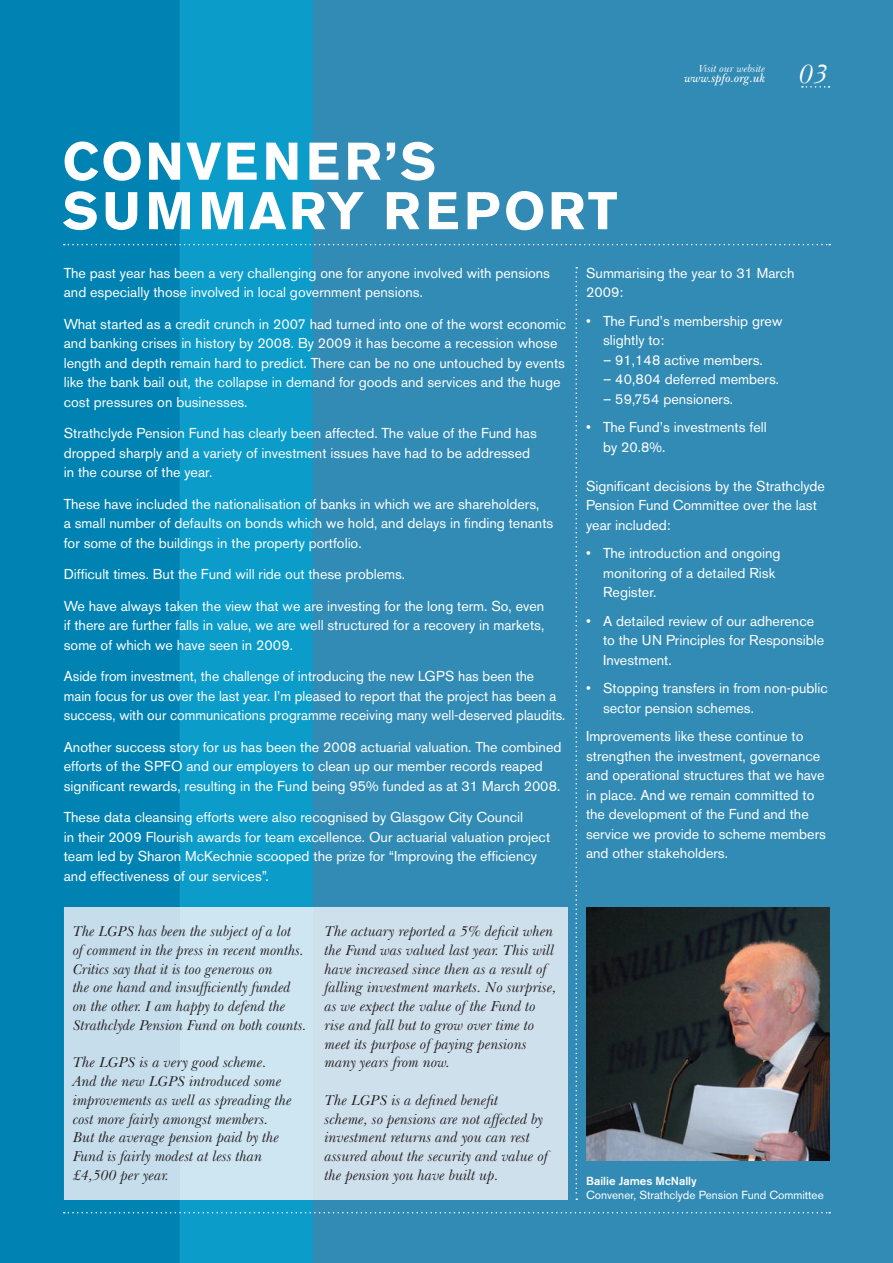
<style>
.page{position:relative;width:893px;height:1263px;background:#318bb5}
.page>*{position:absolute;margin:0;border:0;box-sizing:border-box;transform-origin:0 0}
.t1{font:700 52.5px/49.5px "Akzidenz Grotesk BE";letter-spacing:.06em;color:#fff}
.t2{font:italic 27px "New Baskerville IT Cby BT";color:#fff}
.t3{font:italic 14.7px/18.8px "New Baskerville IT Cby BT";color:#231f20}
.t4{font:14.25px/19.5px "Akzidenz Grotesk BE";color:#fff}
.t5{font:italic 600 12px "New Baskerville IT Cby BT";color:#fff}
.t6{font:11.7px "Akzidenz Grotesk BE";color:#fff}
.t7{font:500 11.7px "Akzidenz Grotesk BE";color:#fff}
.t8{font:italic 10.5px "New Baskerville IT Cby BT";color:#fff}
</style>
<div class="page">
<div style="left:180px;top:0;width:133px;height:1263px;background:#0b9cca"></div>
<div style="left:0;top:0;width:180px;height:1263px;background:#0083b2"></div>
<svg style="left:575px;top:267px;width:2px;height:933px"></svg>
<svg style="left:64px;top:244px;width:766px;height:1px"></svg>
<svg style="left:64px;top:1212px;width:766px;height:1px"></svg>
<svg style="left:802px;top:86px;width:27px;height:2px"></svg>
<img style="left:586px;top:907px;width:243px;height:254px">
<div style="left:313px;top:907px;width:255px;height:292px;background:#cfe0ed"></div>
<div style="left:180px;top:907px;width:133px;height:292px;background:#cee5f2"></div>
<div style="left:64px;top:907px;width:116px;height:292px;background:#c6ddec"></div>
<h1 class="t1" style="left:63px;top:137px;width:556px">CONVENER’S<br>SUMMARY REPORT</h1>
<p class="t8" style="left:699px;top:62px;width:68px">Visit our website</p>
<p class="t5" style="left:684px;top:71px;width:82px">www.spfo.org.uk</p>
<h2 class="t2" style="left:799px;top:58px;width:31px">03</h2>
<p class="t4" style="left:64px;top:263px;width:488px">The past year has been a very challenging one for anyone involved with pensions and especially those involved in local government pensions.</p>
<p class="t4" style="left:64px;top:314px;width:504px">What started as a credit crunch in 2007 had turned into one of the worst economic and banking crises in history by 2008. By 2009 it has become a recession whose length and depth remain hard to predict. There can be no one untouched by events like the bank bail out, the collapse in demand for goods and services and the huge cost pressures on businesses.</p>
<p class="t4" style="left:64px;top:424px;width:475px">Strathclyde Pension Fund has clearly been affected. The value of the Fund has dropped sharply and a variety of investment issues have had to be addressed in the course of the year.</p>
<p class="t4" style="left:64px;top:494px;width:491px">These have included the nationalisation of banks in which we are shareholders,<br>a small number of defaults on bonds which we hold, and delays in finding tenants for some of the buildings in the property portfolio.</p>
<p class="t4" style="left:64px;top:565px;width:343px">Difficult times. But the Fund will ride out these problems.</p>
<p class="t4" style="left:64px;top:596px;width:482px;text-align:justify">We have always taken the view that we are investing for the long term. So, even if there are further falls in value, we are well structured for a recovery in markets, some of which we have seen in 2009.</p>
<p class="t4" style="left:64px;top:667px;width:503px">Aside from investment, the challenge of introducing the new LGPS has been the<br>main focus for us over the last year. I’m pleased to report that the project has been a success, with our communications programme receiving many well-deserved plaudits.</p>
<p class="t4" style="left:64px;top:737px;width:499px">Another success story for us has been the 2008 actuarial valuation. The combined efforts of the SPFO and our employers to clean up our member records reaped significant rewards, resulting in the Fund being 95% funded as at 31 March 2008.</p>
<p class="t4" style="left:64px;top:808px;width:488px">These data cleansing efforts were also recognised by Glasgow City Council<br>in their 2009 Flourish awards for team excellence. Our actuarial valuation project team led by Sharon McKechnie scooped the prize for “Improving the efficiency and effectiveness of our services”.</p>
<p class="t3" style="left:73px;top:922px;width:235px">The LGPS has been the subject of a lot<br>of comment in the press in recent months.<br>Critics say that it is too generous on<br>the one hand and insufficiently funded on the other. I am happy to defend the Strathclyde Pension Fund on both counts.</p>
<p class="t3" style="left:73px;top:1053px;width:221px">The LGPS is a very good scheme.<br>And the new LGPS introduced some improvements as well as spreading the cost more fairly amongst members.<br>But the average pension paid by the<br>Fund is fairly modest at less than £4,500 per year.</p>
<p class="t3" style="left:325px;top:922px;width:233px">The actuary reported a 5% deficit when the Fund was valued last year. This will have increased since then as a result of falling investment markets. No surprise, as we expect the value of the Fund to rise and fall but to grow over time to meet its purpose of paying pensions many years from now.</p>
<p class="t3" style="left:325px;top:1090px;width:225px">The LGPS is a defined benefit<br>scheme, so pensions are not affected by investment returns and you can rest assured about the security and value of the pension you have built up.</p>
<p class="t4" style="left:586px;top:263px;width:210px">Summarising the year to 31 March<br>2009:</p>
<p class="t4" style="left:603px;top:311px;width:181px;text-indent:-17px">• The Fund’s membership grew slightly to:</p>
<p class="t4" style="left:603px;top:350px;width:161px">– 91,148 active members.</p>
<p class="t4" style="left:603px;top:370px;width:178px">– 40,804 deferred members.</p>
<p class="t4" style="left:603px;top:389px;width:132px">– 59,754 pensioners.</p>
<p class="t4" style="left:603px;top:418px;width:165px;text-indent:-17px">• The Fund’s investments fell by 20.8%.</p>
<p class="t4" style="left:586px;top:476px;width:240px">Significant decisions by the Strathclyde<br>Pension Fund Committee over the last year included:</p>
<p class="t4" style="left:603px;top:544px;width:179px;text-indent:-17px">• The introduction and ongoing monitoring of a detailed Risk<br>Register.</p>
<p class="t4" style="left:603px;top:611px;width:223px;text-indent:-17px">• A detailed review of our adherence to the UN Principles for Responsible<br>Investment.</p>
<p class="t4" style="left:603px;top:679px;width:226px;text-indent:-17px">• Stopping transfers in from non-public sector pension schemes.</p>
<p class="t4" style="left:586px;top:727px;width:241px">Improvements like these continue to strengthen the investment, governance and operational structures that we have in place. And we remain committed to the development of the Fund and the service we provide to scheme members and other stakeholders.</p>
<p class="t7" style="left:586px;top:1174px;width:112px">Bailie James McNally</p>
<p class="t6" style="left:586px;top:1188px;width:239px">Convener, Strathclyde Pension Fund Committee</p>
</div>
